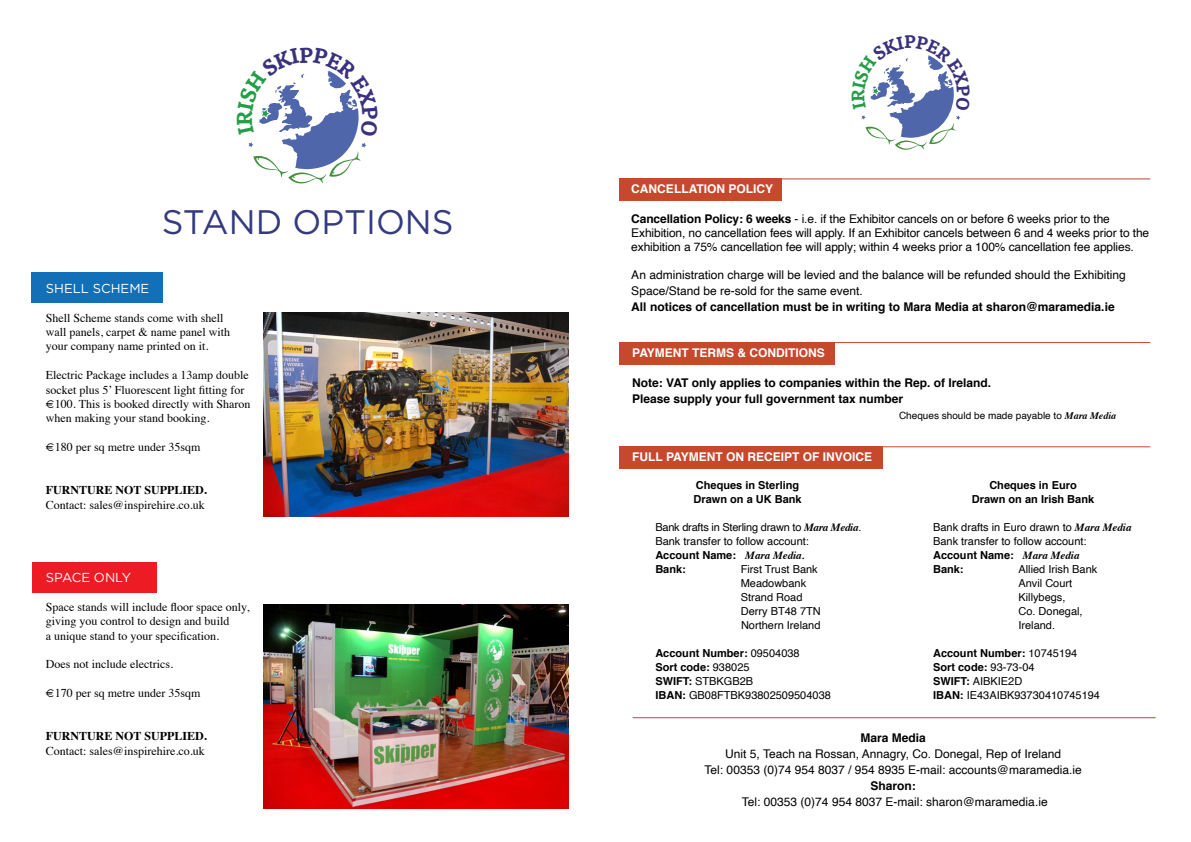
<style>
.page{position:relative;width:1191px;height:842px;background:#fff}
.page>*{position:absolute;margin:0;border:0;box-sizing:border-box;transform-origin:0 0}
.t1{font:34px "Gotham";color:#343a80}
.t2{font:13px "Gotham";color:#fff}
.t3{font:12px/16px "Helvetica";color:#000}
.t4{font:12px/14.4px "Times";color:#000}
.t5{font:700 12px/16px "Helvetica";color:#000}
.t6{font:700 12px "Helvetica";color:#fff}
.t7{font:700 12px "Times";color:#000}
.t8{font:11px/14px "Helvetica";color:#000}
.t9{font:700 11px/14px "Helvetica";color:#000}
.t10{font:10px "Helvetica";color:#000}
.s1{font-weight:700}
.s2{font-family:"Times";font-weight:700;font-style:italic}
</style>
<div class="page">
<div style="left:32px;top:272px;width:131px;height:31px;background:#1170b8"></div>
<div style="left:32px;top:563px;width:124px;height:30px;background:#ed1c24"></div>
<img style="left:264px;top:313px;width:305px;height:204px">
<img style="left:264px;top:605px;width:305px;height:204px">
<hr style="left:872px;top:446px;width:278px;height:1px;background:#c54330">
<hr style="left:632px;top:717px;width:523px;height:1px;background:#c54330">
<div style="left:619px;top:446px;width:263px;height:23px;background:#c6482d"></div>
<div style="left:619px;top:178px;width:163px;height:23px;background:#c6482d"></div>
<div style="left:619px;top:342px;width:215px;height:23px;background:#c6482d"></div>
<hr style="left:831px;top:342px;width:319px;height:1px;background:#c54330">
<hr style="left:766px;top:178px;width:384px;height:1px;background:#c54330">
<svg style="left:248px;top:70px;width:119px;height:114px"></svg>
<svg style="left:861px;top:55px;width:100px;height:95px"></svg>
<h1 class="t1" style="left:162px;top:203px;width:293px">STAND OPTIONS</h1>
<p class="t2" style="left:46px;top:281px;width:105px">SHELL SCHEME</p>
<p class="t4" style="left:46px;top:309px;width:186px">Shell Scheme stands come with shell wall panels, carpet &amp; name panel with your company name printed on it.</p>
<p class="t4" style="left:46px;top:367px;width:206px">Electric Package includes a 13amp double socket plus 5’ Fluorescent light fitting for €100. This is booked directly with Sharon when making your stand booking.</p>
<p class="t4" style="left:46px;top:439px;width:156px">€180 per sq metre under 35sqm</p>
<p class="t7" style="left:46px;top:479px;width:162px">FURNTURE NOT SUPPLIED.</p>
<p class="t4" style="left:46px;top:496px;width:160px">Contact: sales@inspirehire.co.uk</p>
<p class="t2" style="left:46px;top:570px;width:87px">SPACE ONLY</p>
<p class="t4" style="left:46px;top:598px;width:205px">Space stands will include floor space only, giving you control to design and build<br>a unique stand to your specification.</p>
<p class="t4" style="left:46px;top:656px;width:129px">Does not include electrics.</p>
<p class="t4" style="left:46px;top:685px;width:156px">€170 per sq metre under 35sqm</p>
<p class="t7" style="left:46px;top:725px;width:162px">FURNTURE NOT SUPPLIED.</p>
<p class="t4" style="left:46px;top:742px;width:160px">Contact: sales@inspirehire.co.uk</p>
<p class="t6" style="left:631px;top:179px;width:143px">CANCELLATION POLICY</p>
<p class="t3" style="left:631px;top:213px;width:519px;line-height:14px"><span class="s1">Cancellation Policy: 6 weeks</span> - i.e. if the Exhibitor cancels on or before 6 weeks prior to the<br>Exhibition, no cancellation fees will apply. If an Exhibitor cancels between 6 and 4 weeks prior to the exhibition a 75% cancellation fee will apply; within 4 weeks prior a 100% cancellation fee applies.</p>
<p class="t3" style="left:631px;top:268px;width:496px">An administration charge will be levied and the balance will be refunded should the Exhibiting<br>Space/Stand be re-sold for the same event.</p>
<p class="t5" style="left:631px;top:299px;width:485px">All notices of cancellation must be in writing to Mara Media at sharon@maramedia.ie</p>
<p class="t6" style="left:632px;top:343px;width:194px">PAYMENT TERMS &amp; CONDITIONS</p>
<p class="t5" style="left:632px;top:375px;width:360px">Note: VAT only applies to companies within the Rep. of Ireland.<br>Please supply your full government tax number</p>
<p class="t10" style="left:899px;top:408px;width:219px">Cheques should be made payable to <span class="s2">Mara Media</span></p>
<p class="t6" style="left:632px;top:447px;width:241px">FULL PAYMENT ON RECEIPT OF INVOICE</p>
<p class="t9" style="left:693px;top:478px;width:110px">Cheques in Sterling<br>Drawn on a UK Bank</p>
<p class="t8" style="left:655px;top:520px;width:208px">Bank drafts in Sterling drawn to <span class="s2">Mara Media</span>.<br>Bank transfer to follow account:<br><span class="s1">Account Name:</span> <span class="s2">Mara Media.<br></span><span class="s1">Bank:</span></p>
<p class="t8" style="left:740px;top:562px;width:82px">First Trust Bank<br>Meadowbank<br>Strand Road<br>Derry BT48 7TN<br>Northern Ireland</p>
<p class="t8" style="left:655px;top:646px;width:177px"><span class="s1">Account Number:</span> 09504038<br><span class="s1">Sort code:</span> 938025<br><span class="s1">SWIFT:</span> STBKGB2B<br><span class="s1">IBAN:</span> GB08FTBK93802509504038</p>
<p class="t9" style="left:972px;top:478px;width:124px;text-align:center">Cheques in Euro<br>Drawn on an Irish Bank</p>
<p class="t8" style="left:933px;top:520px;width:200px">Bank drafts in Euro drawn to <span class="s2">Mara Media<br></span>Bank transfer to follow account:<br><span class="s1">Account Name:</span> <span class="s2">Mara Media<br></span><span class="s1">Bank:</span></p>
<p class="t8" style="left:1018px;top:562px;width:80px">Allied Irish Bank<br>Anvil Court<br>Killybegs,<br>Co. Donegal,<br>Ireland.</p>
<p class="t8" style="left:933px;top:646px;width:168px"><span class="s1">Account Number:</span> 10745194<br><span class="s1">Sort code:</span> 93-73-04<br><span class="s1">SWIFT:</span> AIBKIE2D<br><span class="s1">IBAN:</span> IE43AIBK93730410745194</p>
<p class="t5" style="left:860px;top:730px;width:67px">Mara Media</p>
<p class="t3" style="left:704px;top:746px;width:379px;text-align:center">Unit 5, Teach na Rossan, Annagry, Co. Donegal, Rep of Ireland<br>Tel: 00353 (0)74 954 8037 / 954 8935 E-mail: accounts@maramedia.ie</p>
<p class="t5" style="left:870px;top:778px;width:47px">Sharon:</p>
<p class="t3" style="left:742px;top:794px;width:307px">Tel: 00353 (0)74 954 8037 E-mail: sharon@maramedia.ie</p>
</div>
